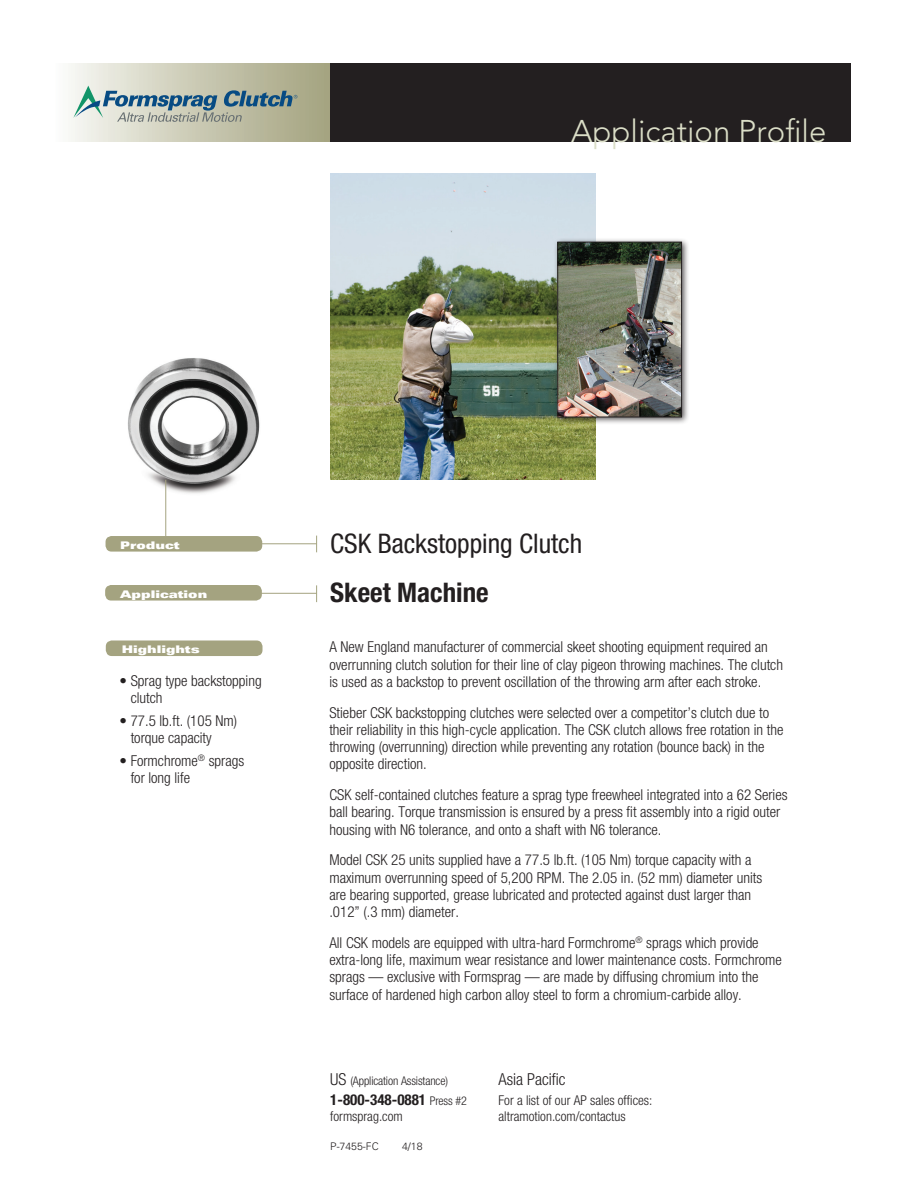
<style>
.page{position:relative;width:918px;height:1188px;background:#fff}
.page>*{position:absolute;margin:0;border:0;box-sizing:border-box;transform-origin:0 0}
.t1{font:300 31.2px "Avenir LT Std";color:#dbdec7}
.t2{font:condensed 27px "Helvetica Neue LT Std";color:#231f20}
.t3{font:700 condensed 27px "Helvetica Neue LT Std";color:#231f20}
.t4{font:300 condensed 16.5px "Helvetica Neue LT Std";color:#231f20}
.t5{font:300 condensed 15px/17.2px "Helvetica Neue LT Std";color:#231f20}
.t6{font:700 condensed 15px "Helvetica Neue LT Std";color:#231f20}
.t7{font:300 condensed 13.5px/16.5px "Helvetica Neue LT Std";color:#231f20}
.t8{font:300 condensed 12px "Helvetica Neue LT Std";letter-spacing:-.01em;color:#231f20}
.t9{font:10.5px "Univers LT Std X Black Ex";color:#fff}
.t10{font:300 10.5px "Univers LT Std";color:#231f20}
.s1{font-size:16.5px}
.s2{font-weight:300;font-size:12px}
</style>
<div class="page">
<img style="left:128px;top:358px;width:132px;height:174px">
<div style="left:105px;top:585px;width:157px;height:16px;background:#a4a380;border-radius:6px"></div>
<div style="left:106px;top:536px;width:156px;height:16px;background:#a4a380;border-radius:6px"></div>
<div style="left:54px;top:63px;width:276px;height:79px;background:linear-gradient(to right,#fafaf7,#a2a17c)"></div>
<div style="left:330px;top:63px;width:520px;height:79px;background:#231f20"></div>
<hr style="left:239px;top:543px;width:78px;height:1px;background:#a4a380">
<svg style="left:316px;top:536px;width:1px;height:16px"></svg>
<svg style="left:316px;top:585px;width:1px;height:17px"></svg>
<hr style="left:239px;top:593px;width:78px;height:1px;background:#a4a380">
<img style="left:331px;top:174px;width:264px;height:306px">
<div style="left:106px;top:640px;width:157px;height:16px;background:#a4a380;border-radius:6px"></div>
<hr style="left:165px;top:480px;width:1px;height:56px;background:#a4a380">
<div style="left:553px;top:238px;width:137px;height:187px;background:#231f20;opacity:.75"></div>
<img style="left:560px;top:244px;width:120px;height:171px">
<div style="left:558px;top:242px;width:124px;height:175px;border:1px solid #231f20"></div>
<svg style="left:73px;top:86px;width:224px;height:36px;background:#a1b0ab"></svg>
<h1 class="t1" style="left:571px;top:113px;width:257px">Application Profile</h1>
<p class="t9" style="left:120px;top:539px;width:61px">Product</p>
<p class="t9" style="left:120px;top:588px;width:89px">Application</p>
<p class="t9" style="left:122px;top:643px;width:80px">Highlights</p>
<p class="t5" style="left:131px;top:672px;width:132px;text-indent:-11px">• Sprag type backstopping clutch</p>
<p class="t5" style="left:131px;top:712px;width:108px;text-indent:-11px">• 77.5 lb.ft. (105 Nm) torque capacity</p>
<p class="t5" style="left:131px;top:752px;width:115px;text-indent:-11px">• Formchrome<sup>®</sup> sprags for long life</p>
<h2 class="t2" style="left:330px;top:528px;width:253px">CSK Backstopping Clutch</h2>
<h2 class="t3" style="left:330px;top:576px;width:160px">Skeet Machine</h2>
<p class="t5" style="left:329px;top:638px;width:455px">A New England manufacturer of commercial skeet shooting equipment required an overrunning clutch solution for their line of clay pigeon throwing machines. The clutch is used as a backstop to prevent oscillation of the throwing arm after each stroke.</p>
<p class="t5" style="left:329px;top:704px;width:456px">Stieber CSK backstopping clutches were selected over a competitor’s clutch due to their reliability in this high-cycle application. The CSK clutch allows free rotation in the throwing (overrunning) direction while preventing any rotation (bounce back) in the opposite direction.</p>
<p class="t5" style="left:329px;top:786px;width:460px">CSK self-contained clutches feature a sprag type freewheel integrated into a 62 Series ball bearing. Torque transmission is ensured by a press fit assembly into a rigid outer housing with N6 tolerance, and onto a shaft with N6 tolerance.</p>
<p class="t5" style="left:329px;top:851px;width:434px">Model CSK 25 units supplied have a 77.5 lb.ft. (105 Nm) torque capacity with a maximum overrunning speed of 5,200 RPM. The 2.05 in. (52 mm) diameter units are bearing supported, grease lubricated and protected against dust larger than .012” (.3 mm) diameter.</p>
<p class="t5" style="left:329px;top:934px;width:454px">All CSK models are equipped with ultra-hard Formchrome<sup>®</sup> sprags which provide extra-long life, maximum wear resistance and lower maintenance costs. Formchrome sprags — exclusive with Formsprag — are made by diffusing chromium into the surface of hardened high carbon alloy steel to form a chromium-carbide alloy.</p>
<p class="t8" style="left:330px;top:1074px;width:119px"><span class="s1">US</span> (Application Assistance)</p>
<p class="t6" style="left:330px;top:1090px;width:138px">1-800-348-0881 <span class="s2">Press #2</span></p>
<p class="t7" style="left:330px;top:1108px;width:74px">formsprag.com</p>
<p class="t10" style="left:330px;top:1140px;width:50px">P-7455-FC</p>
<p class="t10" style="left:402px;top:1140px;width:22px">4/18</p>
<p class="t4" style="left:499px;top:1070px;width:69px">Asia Pacific</p>
<p class="t7" style="left:499px;top:1091px;width:155px">For a list of our AP sales offices: altramotion.com/contactus</p>
</div>
